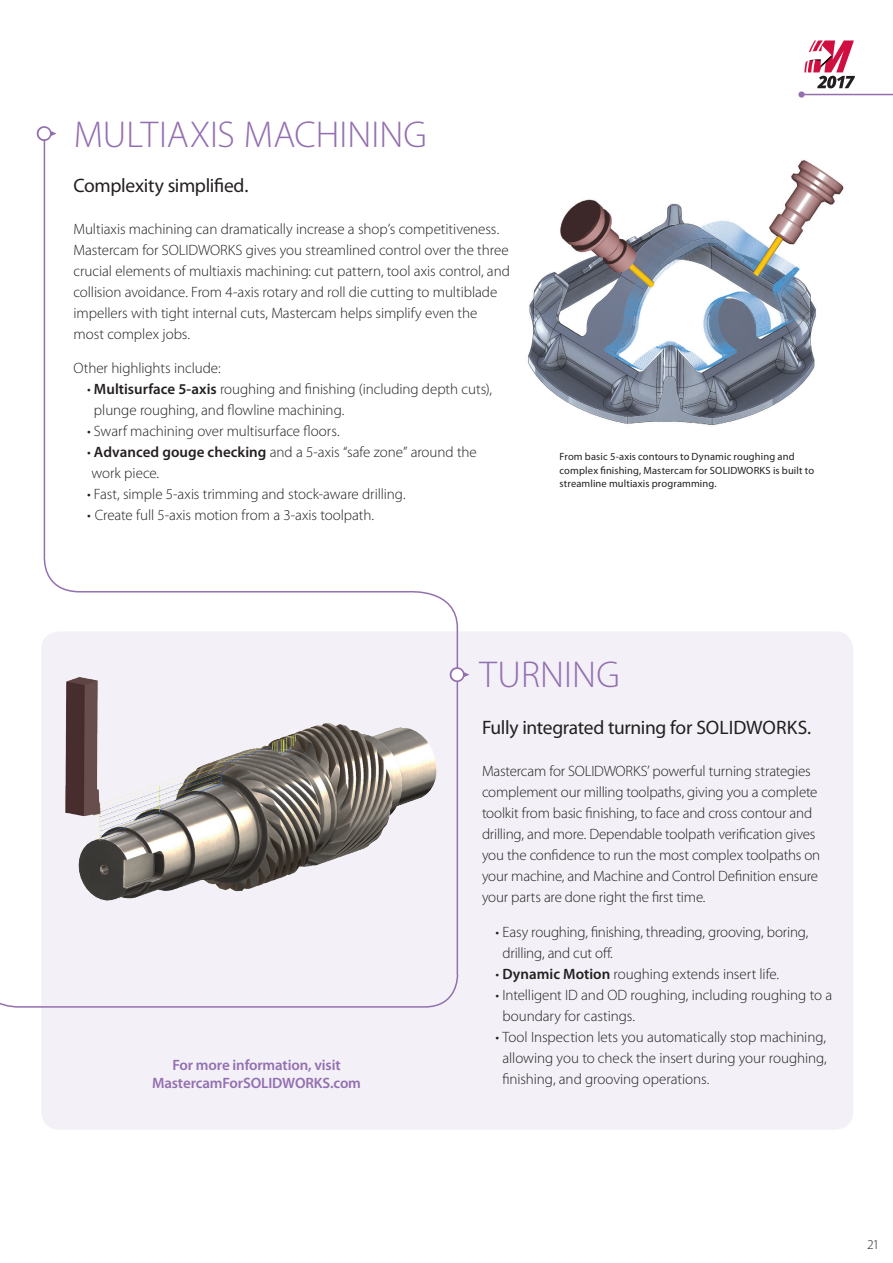
<style>
.page{position:relative;width:893px;height:1263px;background:#fff}
.page>*{position:absolute;margin:0;border:0;box-sizing:border-box;transform-origin:0 0}
.t1{font:300 37.5px "Myriad Pro";color:#936fb0}
.t2{font:19.5px "Myriad Pro";letter-spacing:-.015em;color:#231f20}
.t3{font:300 15px/21px "Myriad Pro";letter-spacing:-.005em;color:#231f20}
.t4{font:600 15px/18.3px "Myriad Pro";letter-spacing:-.01em;color:#936fb0;text-align:center}
.t5{font:300 13.5px "Myriad Pro";color:#231f20}
.t6{font:10.5px/13.5px "Myriad Pro";letter-spacing:.01em;color:#231f20}
.s1{font-weight:600}
</style>
<div class="page">
<div style="left:41px;top:631px;width:812px;height:499px;background:#f3f0f7;border-radius:18px"></div>
<svg style="left:37px;top:126px;width:20px;height:15px"></svg>
<div style="left:39px;top:128px;width:11px;height:11px;background:#fff;border-radius:50%"></div>
<svg style="left:0;top:976px;width:459px;height:32px"></svg>
<svg style="left:41px;top:138px;width:418px;height:838px"></svg>
<svg style="left:450px;top:667px;width:19px;height:15px"></svg>
<div style="left:451px;top:669px;width:12px;height:11px;background:#fff;border-radius:50%"></div>
<img style="left:528px;top:160px;width:316px;height:266px">
<hr style="left:801px;top:94px;width:92px;height:1px;background:#936fb0">
<svg style="left:798px;top:91px;width:7px;height:7px"></svg>
<svg style="left:804px;top:40px;width:51px;height:49px"></svg>
<h1 class="t1" style="left:74px;top:114px;width:355px">MULTIAXIS MACHINING</h1>
<h2 class="t2" style="left:74px;top:173px;width:176px">Complexity simplified.</h2>
<p class="t3" style="left:74px;top:218px;width:438px">Multiaxis machining can dramatically increase a shop’s competitiveness.<br>Mastercam for SOLIDWORKS gives you streamlined control over the three crucial elements of multiaxis machining: cut pattern, tool axis control, and collision avoidance. From 4-axis rotary and roll die cutting to multiblade impellers with tight internal cuts, Mastercam helps simplify even the most complex jobs.</p>
<p class="t3" style="left:74px;top:358px;width:149px">Other highlights include:</p>
<p class="t3" style="left:94px;top:379px;width:399px;text-indent:-7px">• <span class="s1">Multisurface 5-axis</span> roughing and finishing (including depth cuts), plunge roughing, and flowline machining.</p>
<p class="t3" style="left:87px;top:421px;width:254px">• Swarf machining over multisurface floors.</p>
<p class="t3" style="left:92px;top:442px;width:387px;text-indent:-5px">• <span class="s1">Advanced gouge checking</span> and a 5-axis “safe zone” around the work piece.</p>
<p class="t3" style="left:87px;top:484px;width:320px">• Fast, simple 5-axis trimming and stock-aware drilling.</p>
<p class="t3" style="left:87px;top:505px;width:289px">• Create full 5-axis motion from a 3-axis toolpath.</p>
<p class="t6" style="left:559px;top:450px;width:256px">From basic 5-axis contours to Dynamic roughing and complex finishing, Mastercam for SOLIDWORKS is built to streamline multiaxis programming.</p>
<p class="t4" style="left:152px;top:1055px;width:210px">For more information, visit<br>MastercamForSOLIDWORKS.com</p>
<h1 class="t1" style="left:479px;top:654px;width:142px">TURNING</h1>
<h2 class="t2" style="left:482px;top:716px;width:331px">Fully integrated turning for SOLIDWORKS.</h2>
<p class="t3" style="left:482px;top:761px;width:340px">Mastercam for SOLIDWORKS’ powerful turning strategies complement our milling toolpaths, giving you a complete toolkit from basic finishing, to face and cross contour and drilling, and more. Dependable toolpath verification gives you the confidence to run the most complex toolpaths on your machine, and Machine and Control Definition ensure your parts are done right the first time.</p>
<p class="t3" style="left:502px;top:922px;width:307px;text-indent:-7px">• Easy roughing, finishing, threading, grooving, boring, drilling, and cut off.</p>
<p class="t3" style="left:495px;top:964px;width:285px">• <span class="s1">Dynamic Motion</span> roughing extends insert life.</p>
<p class="t3" style="left:502px;top:985px;width:331px;text-indent:-7px">• Intelligent ID and OD roughing, including roughing to a boundary for castings.</p>
<p class="t3" style="left:502px;top:1027px;width:326px;text-align:justify;text-indent:-7px">• Tool Inspection lets you automatically stop machining, allowing you to check the insert during your roughing, finishing, and grooving operations.</p>
<p class="t5" style="left:867px;top:1237px;width:14px">21</p>
</div>
